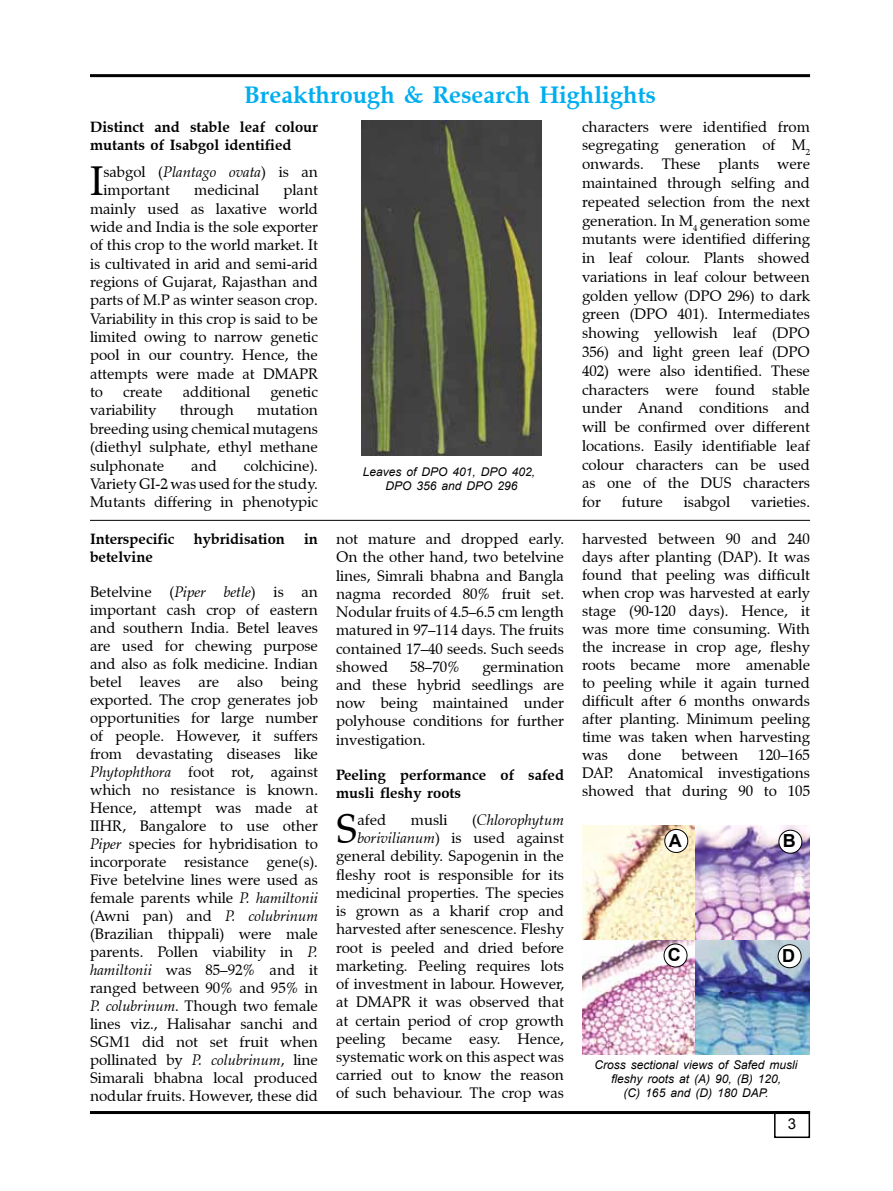
<style>
.page{position:relative;width:893px;height:1191px;background:#fff}
.page>*{position:absolute;margin:0;border:0;box-sizing:border-box;transform-origin:0 0}
.t1{font:40.65px "Zapf Calligraphic 801 BT";color:#000}
.t2{font:700 24px "Zapf Calligraphic 801 BT";color:#00aeef}
.t3{font:700 18px "Arial";color:#000}
.t4{font:15px/18px "Zapf Calligraphic 801 BT";color:#000;text-align:justify}
.t5{font:700 15px/18.3px "Zapf Calligraphic 801 BT";color:#000}
.t6{font:15px "Arial";color:#000}
.t7{font:italic 12px/14.4px "Arial";color:#000;text-align:center}
.s1{font-style:italic}
</style>
<div class="page">
<hr style="left:90px;top:74px;width:720px;height:3px;background:#000">
<hr style="left:90px;top:1111px;width:720px;height:3px;background:#000">
<div style="left:774px;top:1111px;width:36px;height:27px;border:2px solid #000"></div>
<hr style="left:90px;top:520px;width:720px;height:1px;background:#000">
<img style="left:582px;top:825px;width:227px;height:229px">
<div style="left:665px;top:829px;width:23px;height:23px;background:#fff;border-radius:50%"></div>
<div style="left:664px;top:829px;width:24px;height:24px;border:1px solid #000;border-radius:50%"></div>
<div style="left:779px;top:830px;width:23px;height:23px;background:#fff;border-radius:50%"></div>
<div style="left:778px;top:830px;width:24px;height:23px;border:1px solid #000;border-radius:50%"></div>
<div style="left:664px;top:944px;width:23px;height:23px;background:#fff;border-radius:50%"></div>
<div style="left:664px;top:943px;width:23px;height:24px;border:1px solid #000;border-radius:50%"></div>
<div style="left:778px;top:944px;width:23px;height:23px;background:#fff;border-radius:50%"></div>
<div style="left:778px;top:944px;width:23px;height:24px;border:1px solid #000;border-radius:50%"></div>
<img style="left:361px;top:120px;width:181px;height:336px">
<h2 class="t2" style="left:244px;top:80px;width:413px">Breakthrough &amp; Research Highlights</h2>
<p class="t5" style="left:90px;top:117px;width:229px">Distinct and stable leaf colour mutants of Isabgol identified</p>
<h1 class="t1" style="left:90px;top:156px;width:15px">I</h1>
<p class="t4" style="left:103px;top:163px;width:216px">sabgol (<span class="s1">Plantago ovata</span>) is an important</p>
<p class="t4" style="left:194px;top:181px;width:66px">medicinal</p>
<p class="t4" style="left:90px;top:181px;width:229px;text-indent:193px">plant mainly used as laxative world wide and India is the sole exporter of this crop to the world market. It is cultivated in arid and semi-arid regions of Gujarat, Rajasthan and parts of M.P as winter season crop.<br>Variability in this crop is said to be limited owing to narrow genetic pool in our country. Hence, the attempts were made at DMAPR to</p>
<p class="t4" style="left:123px;top:383px;width:41px">create</p>
<p class="t4" style="left:183px;top:383px;width:69px">additional</p>
<p class="t4" style="left:270px;top:383px;width:49px">genetic</p>
<p class="t4" style="left:90px;top:401px;width:68px">variability</p>
<p class="t4" style="left:180px;top:401px;width:56px">through</p>
<p class="t4" style="left:90px;top:401px;width:229px;text-indent:167px">mutation breeding using chemical mutagens (diethyl sulphate, ethyl methane sulphonate</p>
<p class="t4" style="left:191px;top:456px;width:27px">and</p>
<p class="t4" style="left:90px;top:456px;width:230px;text-indent:154px">colchicine).<br>Variety GI-2 was used for the study.<br>Mutants differing in phenotypic</p>
<p class="t5" style="left:90px;top:530px;width:86px">Interspecific</p>
<p class="t5" style="left:194px;top:530px;width:93px">hybridisation</p>
<p class="t5" style="left:304px;top:530px;width:15px">in</p>
<p class="t5" style="left:90px;top:548px;width:64px">betelvine</p>
<p class="t4" style="left:90px;top:583px;width:230px">Betelvine (<span class="s1">Piper betle</span>) is an important cash crop of eastern and southern India. Betel leaves are used for chewing purpose and also as folk medicine. Indian betel leaves are also being exported. The crop generates job opportunities for large number of people. However, it suffers from devastating diseases like <span class="s1">Phytophthora</span> foot rot, against which no resistance is known.<br>Hence, attempt was made at IIHR, Bangalore to use other <span class="s1">Piper</span> species for hybridisation to incorporate resistance gene(s).<br>Five betelvine lines were used as female parents while <span class="s1">P. hamiltonii </span>(Awni pan) and <span class="s1">P. colubrinum </span>(Brazilian thippali) were male parents. Pollen viability in <span class="s1">P. hamiltonii</span> was 85–92% and it ranged between 90% and 95% in <span class="s1">P. colubrinum</span>. Though two female lines viz., Halisahar sanchi and SGM1 did not set fruit when pollinated by <span class="s1">P. colubrinum</span>, line Simarali bhabna local produced nodular fruits. However, these did</p>
<p class="t7" style="left:363px;top:464px;width:174px">Leaves of DPO 401, DPO 402,<br>DPO 356 and DPO 296</p>
<p class="t4" style="left:336px;top:530px;width:229px">not mature and dropped early.<br>On the other hand, two betelvine lines, Simrali bhabna and Bangla nagma recorded 80% fruit set.<br>Nodular fruits of 4.5–6.5 cm length matured in 97–114 days. The fruits contained 17–40 seeds. Such seeds showed</p>
<p class="t4" style="left:410px;top:657px;width:52px">58–70%</p>
<p class="t4" style="left:336px;top:657px;width:230px;text-indent:146px">germination and these hybrid seedlings are now being maintained under polyhouse conditions for further investigation.</p>
<p class="t5" style="left:336px;top:765px;width:229px">Peeling performance of safed musli fleshy roots</p>
<h1 class="t1" style="left:336px;top:804px;width:23px">S</h1>
<p class="t4" style="left:357px;top:811px;width:30px">afed</p>
<p class="t4" style="left:411px;top:811px;width:38px">musli</p>
<p class="t4" style="left:336px;top:810px;width:230px;text-align:right">(<span class="s1">Chlorophytum<br>borivilianum</span>) is used against general debility. Sapogenin in the fleshy root is responsible for its medicinal properties. The species is grown as a kharif crop and harvested after senescence. Fleshy root is peeled and dried before marketing. Peeling requires lots of investment in labour. However, at DMAPR it was observed that at certain period of crop growth peeling became easy. Hence, systematic work on this aspect was carried out to know the reason of such behaviour. The crop was</p>
<p class="t4" style="left:582px;top:117px;width:230px;line-height:18.8px">characters were identified from segregating generation of M<sub>2 </sub>onwards. These plants were maintained through selfing and repeated selection from the next generation. In M<sub>4</sub> generation some mutants were identified differing in leaf colour. Plants showed variations in leaf colour between golden yellow (DPO 296) to dark green (DPO 401). Intermediates showing yellowish leaf (DPO 356) and light green leaf (DPO 402) were also identified. These characters were found stable under Anand conditions and will be confirmed over different locations. Easily identifiable leaf colour characters can be used as one of the DUS characters for</p>
<p class="t4" style="left:622px;top:493px;width:43px">future</p>
<p class="t4" style="left:684px;top:493px;width:48px">isabgol</p>
<p class="t4" style="left:751px;top:493px;width:61px">varieties.</p>
<p class="t4" style="left:582px;top:530px;width:229px">harvested between 90 and 240 days after planting (DAP). It was found that peeling was difficult when crop was harvested at early stage (90-120 days). Hence, it was more time consuming. With the increase in crop age, fleshy roots became more amenable to peeling while it again turned difficult after 6 months onwards after planting. Minimum peeling time was taken when harvesting was</p>
<p class="t4" style="left:628px;top:746px;width:35px">done</p>
<p class="t4" style="left:682px;top:746px;width:58px">between</p>
<p class="t4" style="left:582px;top:746px;width:229px;text-indent:176px">120–165<br>DAP. Anatomical investigations showed that during 90 to 105</p>
<p class="t3" style="left:669px;top:830px;width:14px">A</p>
<p class="t3" style="left:783px;top:831px;width:14px">B</p>
<p class="t3" style="left:668px;top:944px;width:14px">C</p>
<p class="t3" style="left:782px;top:945px;width:14px">D</p>
<p class="t7" style="left:594px;top:1057px;width:205px">Cross sectional views of Safed musli fleshy roots at (A) 90, (B) 120,<br>(C) 165 and (D) 180 DAP.</p>
<p class="t6" style="left:788px;top:1115px;width:10px">3</p>
</div>
